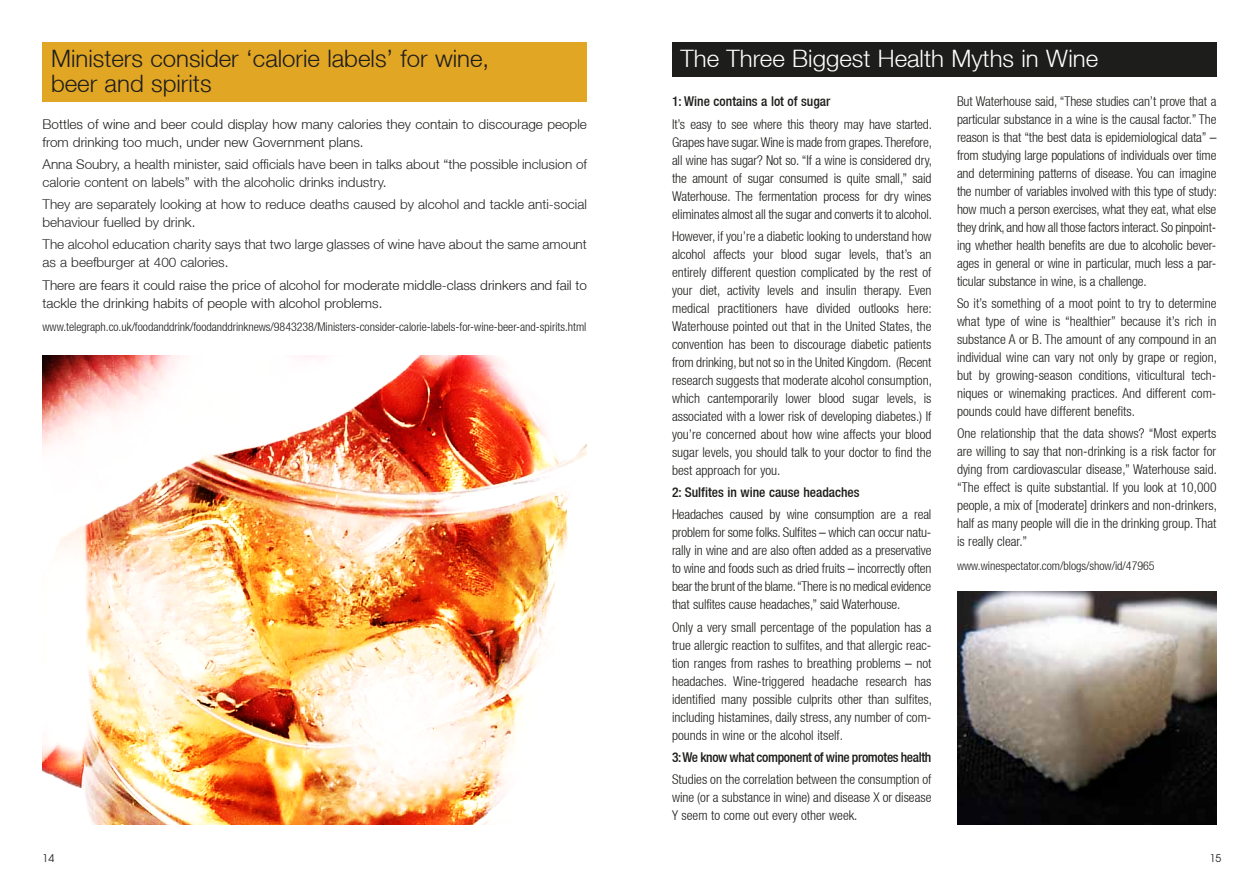
<style>
.page{position:relative;width:1259px;height:893px;background:#fff}
.page>*{position:absolute;margin:0;border:0;box-sizing:border-box;transform-origin:0 0}
.t1{font:300 24px "Helvetica Neue LT";color:#1d1d1b}
.t2{font:300 24px "Helvetica Neue LT";color:#fff}
.t3{font:300 condensed 13.5px/18px "Helvetica Neue LT";color:#1d1d1b;text-align:justify}
.t4{font:300 13.5px/18px "Helvetica Neue LT";color:#232323}
.t5{font:300 13.5px/18px "Helvetica Neue LT";color:#1d1d1b}
.t6{font:500 condensed 13.5px "Helvetica Neue LT";color:#1d1d1b}
.t7{font:500 condensed 13.5px "Helvetica Neue LT";letter-spacing:-.025em;color:#1d1d1b}
.t8{font:300 condensed 12px "Helvetica Neue LT";color:#1d1d1b}
.t9{font:10.5px "Avant Garde";color:#1d1d1b}
</style>
<div class="page">
<div style="left:672px;top:43px;width:544px;height:34px;background:#1d1d1b"></div>
<img style="left:957px;top:592px;width:259px;height:233px">
<div style="left:43px;top:43px;width:544px;height:59px;background:#e2a625"></div>
<img style="left:43px;top:355px;width:544px;height:470px">
<h1 class="t1" style="left:51px;top:43px;width:440px">Ministers consider ‘calorie labels’ for wine,</h1>
<h1 class="t2" style="left:680px;top:43px;width:419px">The Three Biggest Health Myths in Wine</h1>
<h1 class="t1" style="left:51px;top:69px;width:162px">beer and spirits</h1>
<p class="t5" style="left:43px;top:115px;width:546px">Bottles of wine and beer could display how many calories they contain to discourage people from drinking too much, under new Government plans.</p>
<p class="t4" style="left:43px;top:155px;width:546px">Anna Soubry, a health minister, said officials have been in talks about “the possible inclusion of calorie content on labels” with the alcoholic drinks industry.</p>
<p class="t4" style="left:43px;top:195px;width:546px">They are separately looking at how to reduce deaths caused by alcohol and tackle anti-social behaviour fuelled by drink.</p>
<p class="t4" style="left:43px;top:235px;width:546px">The alcohol education charity says that two large glasses of wine have about the same amount as a beefburger at 400 calories.</p>
<p class="t5" style="left:43px;top:276px;width:546px">There are fears it could raise the price of alcohol for moderate middle-class drinkers and fail to tackle the drinking habits of people with alcohol problems.</p>
<p class="t8" style="left:43px;top:320px;width:545px">www.telegraph.co.uk/foodanddrink/foodanddrinknews/9843238/Ministers-consider-calorie-labels-for-wine-beer-and-spirits.html</p>
<p class="t3" style="left:957px;top:92px;width:261px">But Waterhouse said, “These studies can’t prove that a particular substance in a wine is the causal factor.” The reason is that “the best data is epidemiological data” – from studying large populations of individuals over time and determining patterns of disease. You can imagine the number of variables involved with this type of study: how much a person exercises, what they eat, what else they drink, and how all those factors interact. So pinpoint&shy;ing whether health benefits are due to alcoholic bever&shy;ages in general or wine in particular, much less a par&shy;ticular substance in wine, is a challenge.</p>
<p class="t3" style="left:957px;top:294px;width:261px">So it’s something of a moot point to try to determine what type of wine is “healthier” because it’s rich in substance A or B. The amount of any compound in an individual wine can vary not only by grape or region, but by growing-season conditions, viticultural tech&shy;niques or winemaking practices. And different com&shy;pounds could have different benefits.</p>
<p class="t3" style="left:957px;top:424px;width:261px">One relationship that the data shows? “Most experts are willing to say that non-drinking is a risk factor for dying from cardiovascular disease,” Waterhouse said. “The effect is quite substantial. If you look at 10,000 people, a mix of [moderate] drinkers and non-drinkers, half as many people will die in the drinking group. That is really clear.”</p>
<p class="t8" style="left:957px;top:559px;width:199px">www.winespectator.com/blogs/show/id/47965</p>
<p class="t6" style="left:672px;top:94px;width:160px">1: Wine contains a lot of sugar</p>
<p class="t3" style="left:672px;top:115px;width:261px">It’s easy to see where this theory may have started.<br>Grapes have sugar. Wine is made from grapes. Therefore, all wine has sugar? Not so. “If a wine is considered dry, the amount of sugar consumed is quite small,” said Waterhouse. The fermentation process for dry wines eliminates almost all the sugar and converts it to alcohol.</p>
<p class="t3" style="left:672px;top:227px;width:261px">However, if you’re a diabetic looking to understand how alcohol affects your blood sugar levels, that’s an entirely different question complicated by the rest of your diet, activity levels and insulin therapy. Even medical practitioners have divided outlooks here:<br>Waterhouse pointed out that in the United States, the convention has been to discourage diabetic patients from drinking, but not so in the United Kingdom. (Recent research suggests that moderate alcohol consumption, which cantemporarily lower blood sugar levels, is associated with a lower risk of developing diabetes.) If you’re concerned about how wine affects your blood sugar levels, you should talk to your doctor to find the best approach for you.</p>
<p class="t6" style="left:672px;top:484px;width:189px">2: Sulfites in wine cause headaches</p>
<p class="t3" style="left:672px;top:505px;width:261px">Headaches caused by wine consumption are a real problem for some folks. Sulfites – which can occur natu&shy;rally in wine and are also often added as a preservative to wine and foods such as dried fruits – incorrectly often bear the brunt of the blame. “There is no medical evidence that sulfites cause headaches,” said Waterhouse.</p>
<p class="t3" style="left:672px;top:618px;width:261px">Only a very small percentage of the population has a true allergic reaction to sulfites, and that allergic reac&shy;tion ranges from rashes to breathing problems – not headaches. Wine-triggered headache research has identified many possible culprits other than sulfites, including histamines, daily stress, any number of com&shy;pounds in wine or the alcohol itself.</p>
<p class="t7" style="left:672px;top:749px;width:261px">3: We know what component of wine promotes health</p>
<p class="t3" style="left:672px;top:770px;width:261px">Studies on the correlation between the consumption of wine (or a substance in wine) and disease X or disease Y seem to come out every other week.</p>
<p class="t9" style="left:43px;top:852px;width:13px">14</p>
<p class="t9" style="left:1209px;top:852px;width:13px">15</p>
</div>
